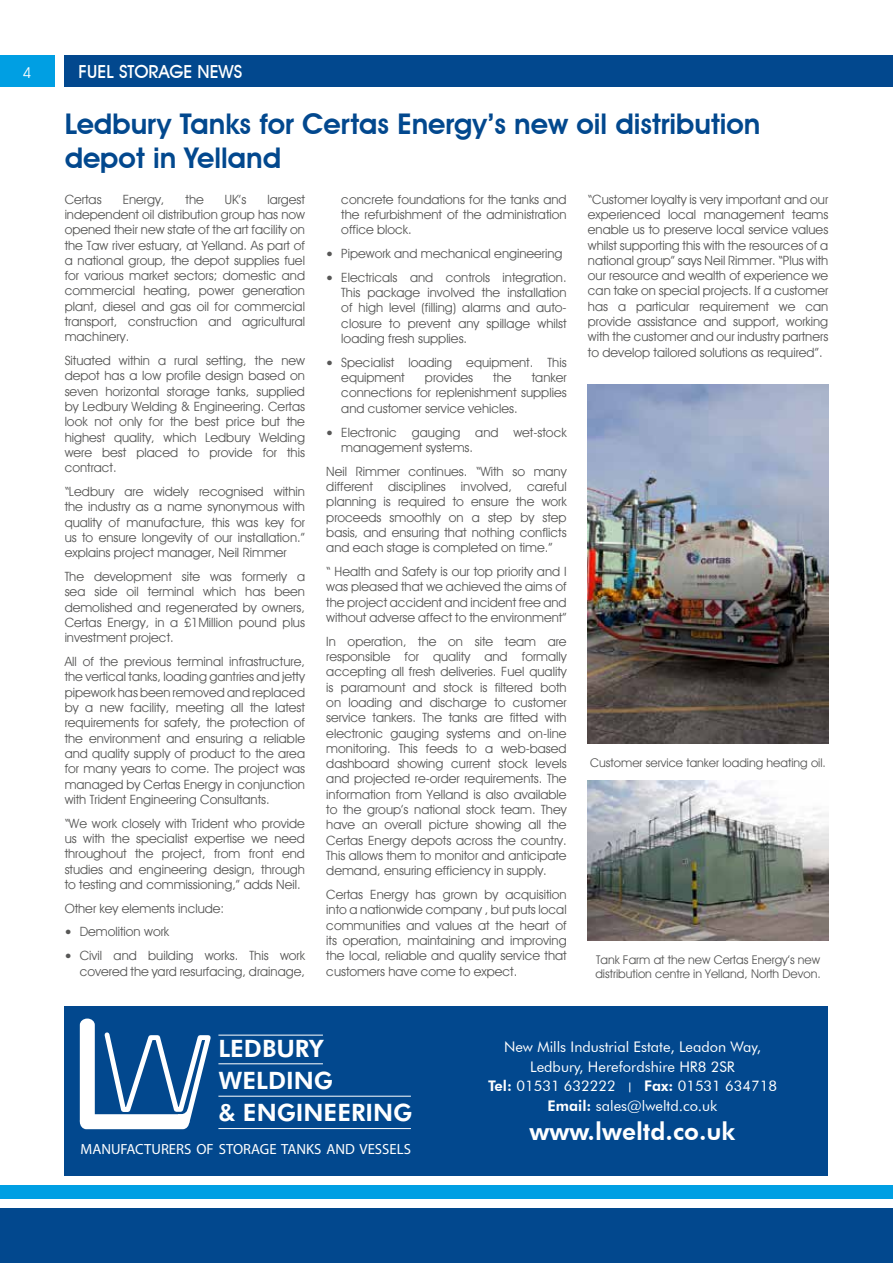
<style>
.page{position:relative;width:893px;height:1263px;background:#fff}
.page>*{position:absolute;margin:0;border:0;box-sizing:border-box;transform-origin:0 0}
.t1{font:600 28.5px/34.2px "Avant Garde IT Cby BT";color:#02488e}
.t2{font:800 24.45px "Futura BT";color:#fff}
.t3{font:800 24px/31.7px "Futura BT";color:#fff}
.t4{font:500 18px "Avant Garde IT Cby BT";color:#fff}
.t5{font:15px "Avant Guard Regular SWFTE";color:#fff}
.t6{font:14.7px/19.5px "Futura BT";color:#fff;text-align:center}
.t7{font:14.7px "Myriad Pro";color:#fff}
.t8{font:12.75px/15.3px "Avant Guard Regular SWFTE";color:#575756;text-align:justify}
.t9{font:12px/14.4px "Avant Guard Regular SWFTE";color:#575756}
.s1{font-family:"Verdana"}
.s2{font-weight:800}
.s3{font-weight:800;font-size:9.75px}
</style>
<div class="page">
<div style="left:0;top:55px;width:54px;height:32px;background:#009fe3"></div>
<div style="left:65px;top:55px;width:828px;height:32px;background:#02488e"></div>
<div style="left:0;top:1185px;width:893px;height:14px;background:#009fe3"></div>
<div style="left:0;top:1209px;width:893px;height:54px;background:#02488e"></div>
<div style="left:64px;top:1006px;width:763px;height:169px;background:#02488e"></div>
<hr style="left:218px;top:1035px;width:105px;height:1px;background:#fff">
<hr style="left:218px;top:1063px;width:105px;height:1px;background:#fff">
<hr style="left:218px;top:1096px;width:193px;height:1px;background:#fff">
<hr style="left:218px;top:1128px;width:193px;height:1px;background:#fff">
<div style="left:80px;top:1114px;width:109px;height:15px;background:#fff;border-radius:7px"></div>
<svg style="left:101px;top:1032px;width:110px;height:96px"></svg>
<svg style="left:80px;top:1018px;width:15px;height:100px"></svg>
<img style="left:588px;top:385px;width:240px;height:359px">
<img style="left:588px;top:780px;width:240px;height:160px">
<p class="t5" style="left:23px;top:64px;width:10px">4</p>
<h3 class="t4" style="left:79px;top:61px;width:165px">FUEL STORAGE NEWS</h3>
<h1 class="t1" style="left:65px;top:107px;width:697px">Ledbury Tanks for Certas Energy’s new oil distribution depot in Yelland</h1>
<p class="t8" style="left:65px;top:191px;width:38px">Certas</p>
<p class="t8" style="left:123px;top:191px;width:43px">Energy,</p>
<p class="t8" style="left:186px;top:191px;width:20px">the</p>
<p class="t8" style="left:225px;top:191px;width:23px">UK’s</p>
<p class="t8" style="left:588px;top:191px;width:242px">“Customer loyalty is very important and our experienced local management teams enable us to preserve local service values whilst supporting this with the resources of a national group” says Neil Rimmer. “Plus with our resource and wealth of experience we can take on special projects. If a customer has a particular requirement we can provide assistance and support, working with the customer and our industry partners to develop tailored solutions as required”.</p>
<p class="t8" style="left:341px;top:191px;width:227px">concrete foundations for the tanks and the refurbishment of the administration office block.</p>
<p class="t8" style="left:326px;top:246px;width:238px"><span class="s1">•</span> Pipework and mechanical engineering</p>
<p class="t8" style="left:341px;top:270px;width:227px;text-indent:-15px"><span class="s1">•</span> Electricals and controls integration.<br>This package involved the installation of high level (filling) alarms and auto&shy;closure to prevent any spillage whilst loading fresh supplies.</p>
<p class="t8" style="left:341px;top:355px;width:227px;text-indent:-15px"><span class="s1">•</span> Specialist loading equipment. This equipment</p>
<p class="t8" style="left:65px;top:191px;width:242px;text-indent:203px">largest independent oil distribution group has now opened their new state of the art facility on the Taw river estuary, at Yelland. As part of a national group, the depot supplies fuel for various market sectors; domestic and commercial heating, power generation plant, diesel and gas oil for commercial transport, construction and agricultural machinery.</p>
<p class="t8" style="left:65px;top:353px;width:242px">Situated within a rural setting, the new depot has a low profile design based on seven horizontal storage tanks, supplied by Ledbury Welding &amp; Engineering. Certas look not only for the best price but the highest quality, which Ledbury Welding were best placed to provide for this contract.</p>
<p class="t8" style="left:65px;top:484px;width:242px">“Ledbury are widely recognised within the industry as a name synonymous with quality of manufacture, this was key for us to ensure longevity of our installation.” explains project manager, Neil Rimmer</p>
<p class="t8" style="left:65px;top:569px;width:242px">The development site was formerly a sea side oil terminal which has been demolished and regenerated by owners, Certas Energy, in a £1Million pound plus investment project.</p>
<p class="t8" style="left:65px;top:654px;width:242px">All of the previous terminal infrastructure, the vertical tanks, loading gantries and jetty pipework has been removed and replaced by a new facility, meeting all the latest requirements for safety, the protection of the environment and ensuring a reliable and quality supply of product to the area for many years to come. The project was managed by Certas Energy in conjunction with Trident Engineering Consultants.</p>
<p class="t8" style="left:65px;top:815px;width:242px">“We work closely with Trident who provide us with the specialist expertise we need throughout the project, from front end studies and engineering design, through to testing and commissioning,” adds Neil.</p>
<p class="t8" style="left:65px;top:900px;width:161px">Other key elements include:</p>
<p class="t8" style="left:65px;top:924px;width:106px"><span class="s1">•</span> Demolition work</p>
<p class="t8" style="left:65px;top:948px;width:242px;text-align:right"><span class="s1">•</span> Civil and building works. This work covered the yard resurfacing, drainage,</p>
<p class="t8" style="left:341px;top:370px;width:227px;text-indent:191px">tanker connections for replenishment supplies and customer service vehicles.</p>
<p class="t8" style="left:341px;top:424px;width:227px;text-indent:-15px"><span class="s1">•</span> Electronic gauging and wet-stock management systems.</p>
<p class="t8" style="left:326px;top:463px;width:242px">Neil Rimmer continues. “With so many different disciplines involved, careful planning is required to ensure the work proceeds smoothly on a step by step basis, and ensuring that nothing conflicts and each stage is completed on time.”</p>
<p class="t8" style="left:326px;top:564px;width:242px">“ Health and Safety is our top priority and I was pleased that we achieved the aims of the project accident and incident free and without adverse affect to the environment”</p>
<p class="t8" style="left:326px;top:633px;width:242px">In operation, the on site team are responsible for quality and formally accepting all fresh deliveries. Fuel quality is paramount and stock is filtered both on loading and discharge to customer service tankers. The tanks are fitted with electronic gauging systems and on-line monitoring. This feeds to a web-based dashboard showing current stock levels and projected re-order requirements. The information from Yelland is also available to the group’s national stock team. They have an overall picture showing all the Certas Energy depots across the country.<br>This allows them to monitor and anticipate demand, ensuring efficiency in supply.</p>
<p class="t8" style="left:326px;top:887px;width:242px">Certas Energy has grown by acquisition into a nationwide company , but puts local communities and values at the heart of its operation, maintaining and improving the local, reliable and quality service that customers have come to expect.</p>
<p class="t8" style="left:425px;top:370px;width:50px">provides</p>
<p class="t8" style="left:493px;top:370px;width:20px">the</p>
<p class="t9" style="left:590px;top:755px;width:237px">Customer service tanker loading heating oil.</p>
<p class="t9" style="left:595px;top:952px;width:227px">Tank Farm at the new Certas Energy’s new distribution centre in Yelland, North Devon.</p>
<h3 class="t3" style="left:218px;top:1032px;width:196px">LEDBURY<br>WELDING<br>&amp; ENGINEERING</h3>
<p class="t7" style="left:81px;top:1140px;width:332px">MANUFACTURERS OF STORAGE TANKS AND VESSELS</p>
<p class="t6" style="left:488px;top:1037px;width:290px">New Mills Industrial Estate, Leadon Way, Ledbury, Herefordshire HR8 2SR<br><span class="s2">Tel:</span> 01531 632222 <span class="s3">|</span> <span class="s2">Fax:</span> 01531 634718<br><span class="s2">Email:</span> sales@lweltd.co.uk</p>
<h2 class="t2" style="left:530px;top:1116px;width:207px">www.lweltd.co.uk</h2>
</div>
